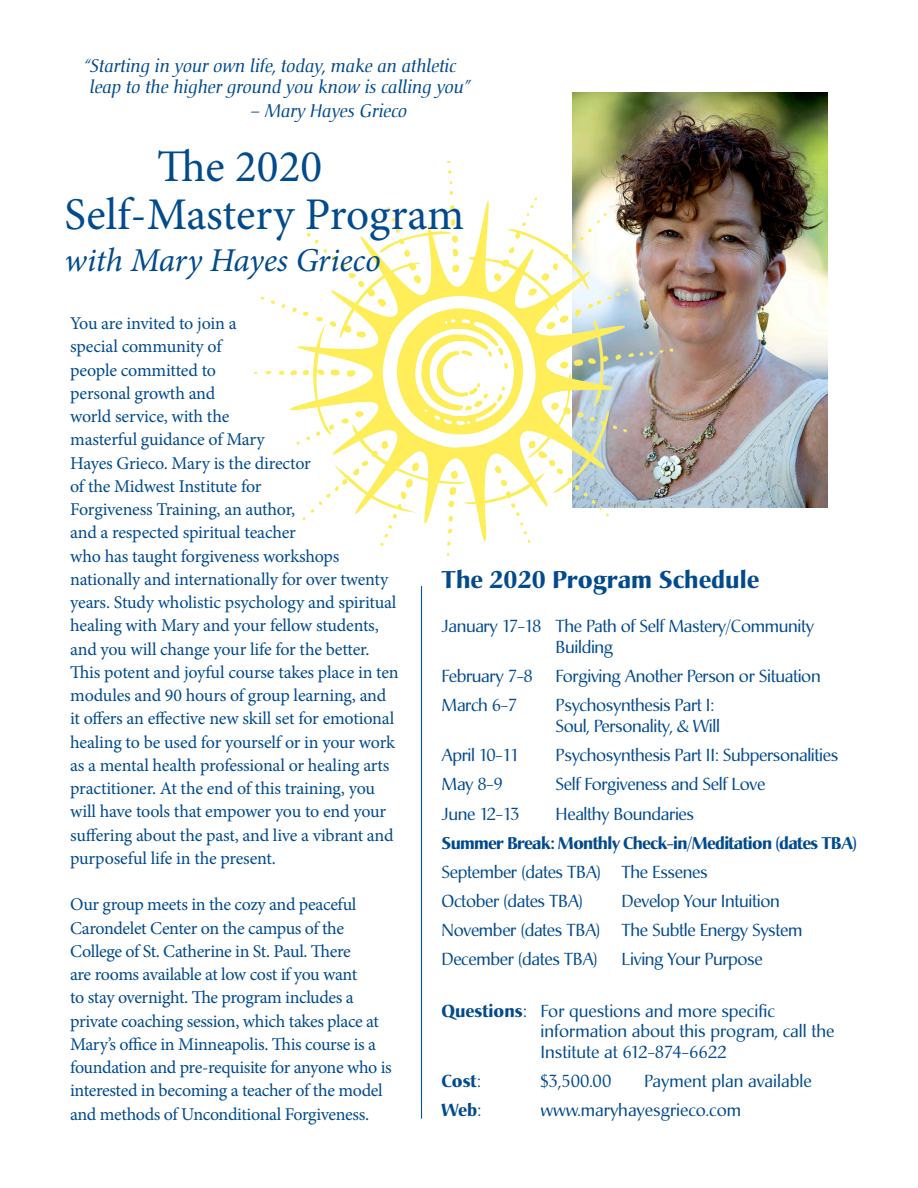
<style>
.page{position:relative;width:918px;height:1188px;background:#fff}
.page>*{position:absolute;margin:0;border:0;box-sizing:border-box;transform-origin:0 0}
.Minion_text{font:45.3px/48px "Minion Pro";color:#004a8d}
.Minion_text-2{font:italic 33.3px "Minion Pro";letter-spacing:-.01em;color:#004a8d}
.sche3d{font:700 24px "Christiana";color:#004a8d}
.Minion_text-3{font:18px/23.2px "Minion Pro";letter-spacing:-.015em;color:#004a8d}
.author{font:italic 18px/21.6px "Christiana";color:#004a8d}
.sche3d-2{font:17.25px/20.5px "Christiana";letter-spacing:-.02em;color:#004a8d}
.sche3d-3{font:17.25px/20.5px "Christiana";color:#004a8d}
.Paragraph_Style_1{font:17.25px "Christiana";color:#004a8d}
.sche3d-4{font:700 17.25px "Christiana";color:#004a8d}
.Paragraph_Style_1-2{font:700 17.25px "Christiana";color:#004a8d}
.sche3d-5{font:700 16.8px "Christiana";letter-spacing:-.04em;color:#004a8d}
.s1{font-weight:700}
.s2{font-weight:400}
</style>
<div class="page">
<img style="left:573px;top:92px;width:254px;height:415px">
<img style="left:255px;top:161px;width:418px;height:394px">
<hr style="left:421px;top:586px;width:1px;height:533px;background:#0155a5">
<p class="author" style="left:91px;top:55px;width:382px;text-indent:-6px">“Starting in your own life, today, make an athletic leap to the higher ground you know is calling you”</p>
<p class="author" style="left:251px;top:100px;width:158px">– Mary Hayes Grieco</p>
<p class="Minion_text" style="left:64px;top:143px;width:401px;text-indent:93px">The 2020<br>Self-Mastery Program</p>
<p class="Minion_text-2" style="left:64px;top:238px;width:318px">with Mary Hayes Grieco</p>
<p class="Minion_text-3" style="left:70px;top:312px;width:330px">You are invited to join a<br>special community of<br>people committed to<br>personal growth and<br>world service, with the<br>masterful guidance of Mary<br>Hayes Grieco. Mary is the director<br>of the Midwest Institute for<br>Forgiveness Training, an author,<br>and a respected spiritual teacher<br>who has taught forgiveness workshops nationally and internationally for over twenty years. Study wholistic psychology and spiritual healing with Mary and your fellow students, and you will change your life for the better.<br>This potent and joyful course takes place in ten modules and 90 hours of group learning, and it offers an effective new skill set for emotional healing to be used for yourself or in your work as a mental health professional or healing arts practitioner. At the end of this training, you will have tools that empower you to end your suffering about the past, and live a vibrant and purposeful life in the present.</p>
<p class="Minion_text-3" style="left:70px;top:893px;width:323px">Our group meets in the cozy and peaceful Carondelet Center on the campus of the College of St. Catherine in St. Paul. There<br>are rooms available at low cost if you want<br>to stay overnight. The program includes a private coaching session, which takes place at Mary’s office in Minneapolis. This course is a foundation and pre-requisite for anyone who is interested in becoming a teacher of the model and methods of Unconditional Forgiveness.</p>
<p class="sche3d" style="left:442px;top:565px;width:319px">The 2020 Program Schedule</p>
<p class="sche3d-2" style="left:556px;top:616px;width:260px;text-indent:-114px">January 17-18 The Path of Self Mastery/Community<br>Building</p>
<p class="sche3d-2" style="left:442px;top:666px;width:93px">February 7-8</p>
<p class="sche3d-2" style="left:556px;top:666px;width:267px">Forgiving Another Person or Situation</p>
<p class="sche3d-2" style="left:442px;top:695px;width:77px">March 6-7</p>
<p class="sche3d-2" style="left:556px;top:695px;width:166px">Psychosynthesis Part I:<br>Soul, Personality, &amp; Will</p>
<p class="sche3d-2" style="left:442px;top:745px;width:79px">April 10-11</p>
<p class="sche3d-2" style="left:556px;top:745px;width:284px">Psychosynthesis Part II: Subpersonalities</p>
<p class="sche3d-2" style="left:442px;top:774px;width:63px">May 8-9</p>
<p class="sche3d-2" style="left:556px;top:774px;width:211px">Self Forgiveness and Self Love</p>
<p class="sche3d-2" style="left:442px;top:803px;width:80px">June 12-13</p>
<p class="sche3d-2" style="left:556px;top:803px;width:140px">Healthy Boundaries</p>
<p class="sche3d-5" style="left:442px;top:832px;width:417px">Summer Break: Monthly Check-in/Meditation (dates TBA)</p>
<p class="sche3d-2" style="left:442px;top:862px;width:267px">September (dates TBA) The Essenes</p>
<p class="sche3d-2" style="left:442px;top:891px;width:143px">October (dates TBA)</p>
<p class="sche3d-2" style="left:622px;top:891px;width:160px">Develop Your Intuition</p>
<p class="sche3d-2" style="left:442px;top:920px;width:362px">November (dates TBA) The Subtle Energy System</p>
<p class="sche3d-2" style="left:442px;top:949px;width:158px">December (dates TBA)</p>
<p class="sche3d-2" style="left:622px;top:949px;width:143px">Living Your Purpose</p>
<p class="sche3d-3" style="left:541px;top:1001px;width:295px;text-indent:-99px"><span class="s1">Questions</span>: For questions and more specific information about this program, call the<br>Institute at 612-874-6622</p>
<p class="sche3d-4" style="left:442px;top:1070px;width:41px">Cost<span class="s2">:</span></p>
<p class="sche3d-2" style="left:541px;top:1071px;width:72px">$3,500.00</p>
<p class="sche3d-3" style="left:644px;top:1071px;width:169px">Payment plan available</p>
<p class="Paragraph_Style_1-2" style="left:442px;top:1099px;width:41px">Web<span class="s2">:</span></p>
<p class="Paragraph_Style_1" style="left:541px;top:1100px;width:202px">www.maryhayesgrieco.com</p>
</div>
